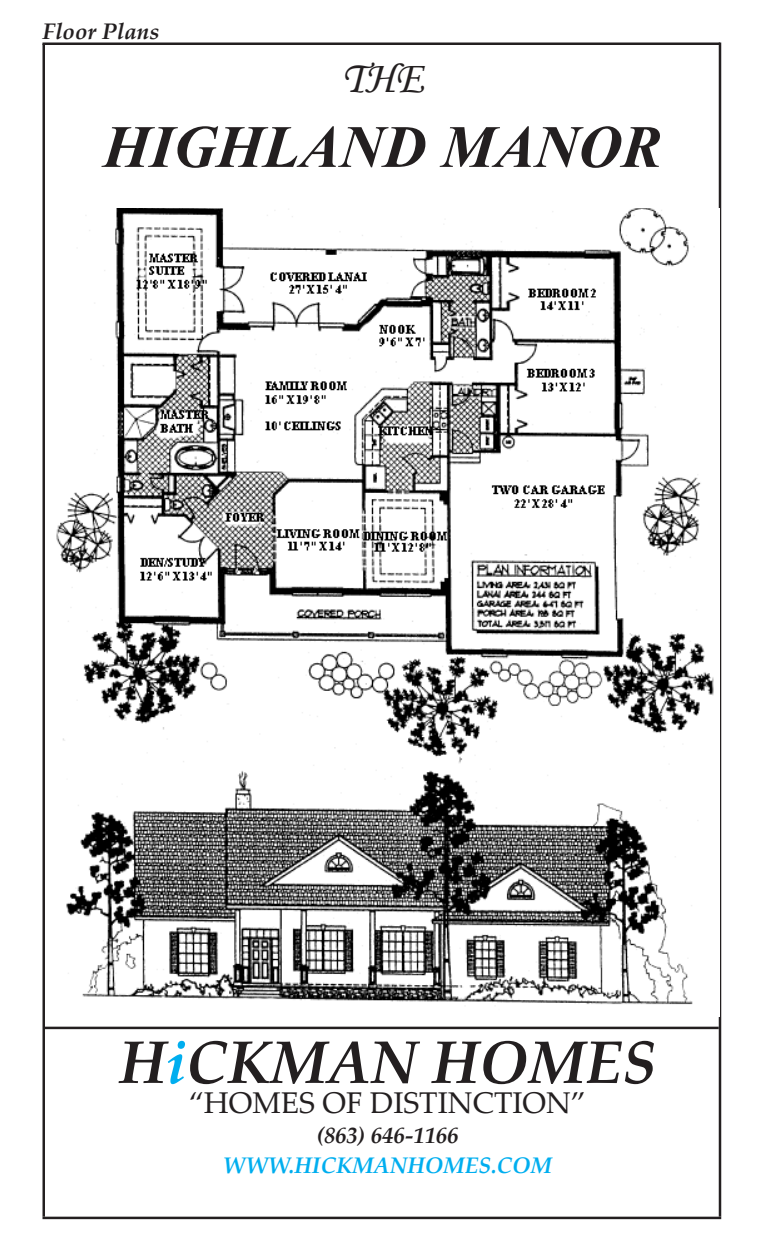
<style>
.page{position:relative;width:765px;height:1260px;background:#fff}
.page>*{position:absolute;margin:0;border:0;box-sizing:border-box;transform-origin:0 0}
.t1{font:italic 700 60px "Times New Roman";color:#231f20}
.t2{font:italic 700 60px "Palatino Linotype";color:#231f20}
.t3{font:45px "Monotype Corsiva";color:#231f20}
.t4{font:30px "Palatino Linotype";color:#231f20}
.t5{font:italic 700 22.5px "Palatino Linotype";color:#231f20}
.t6{font:italic 700 22.5px "Palatino Linotype";color:#00aeef}
.s1{color:#00aeef}
</style>
<div class="page">
<hr style="left:42px;top:42px;width:678px;height:3px;background:#231f20">
<hr style="left:42px;top:44px;width:3px;height:1173px;background:#231f20">
<hr style="left:42px;top:1217px;width:679px;height:2px;background:#231f20">
<hr style="left:719px;top:43px;width:2px;height:1174px;background:#231f20">
<hr style="left:45px;top:1027px;width:674px;height:2px;background:#231f20">
<img style="left:56px;top:209px;width:658px;height:796px">
<p class="t5" style="left:42px;top:16px;width:118px">Floor Plans</p>
<p class="t3" style="left:342px;top:51px;width:83px">THE</p>
<p class="t1" style="left:103px;top:105px;width:560px">HIGHLAND MANOR</p>
<p class="t2" style="left:119px;top:1020px;width:538px">H<span class="s1">i</span>CKMAN HOMES</p>
<p class="t4" style="left:189px;top:1081px;width:399px">“HOMES OF DISTINCTION”</p>
<p class="t5" style="left:317px;top:1119px;width:143px">(863) 646-1166</p>
<p class="t6" style="left:223px;top:1149px;width:331px">WWW.HICKMANHOMES.COM</p>
</div>
